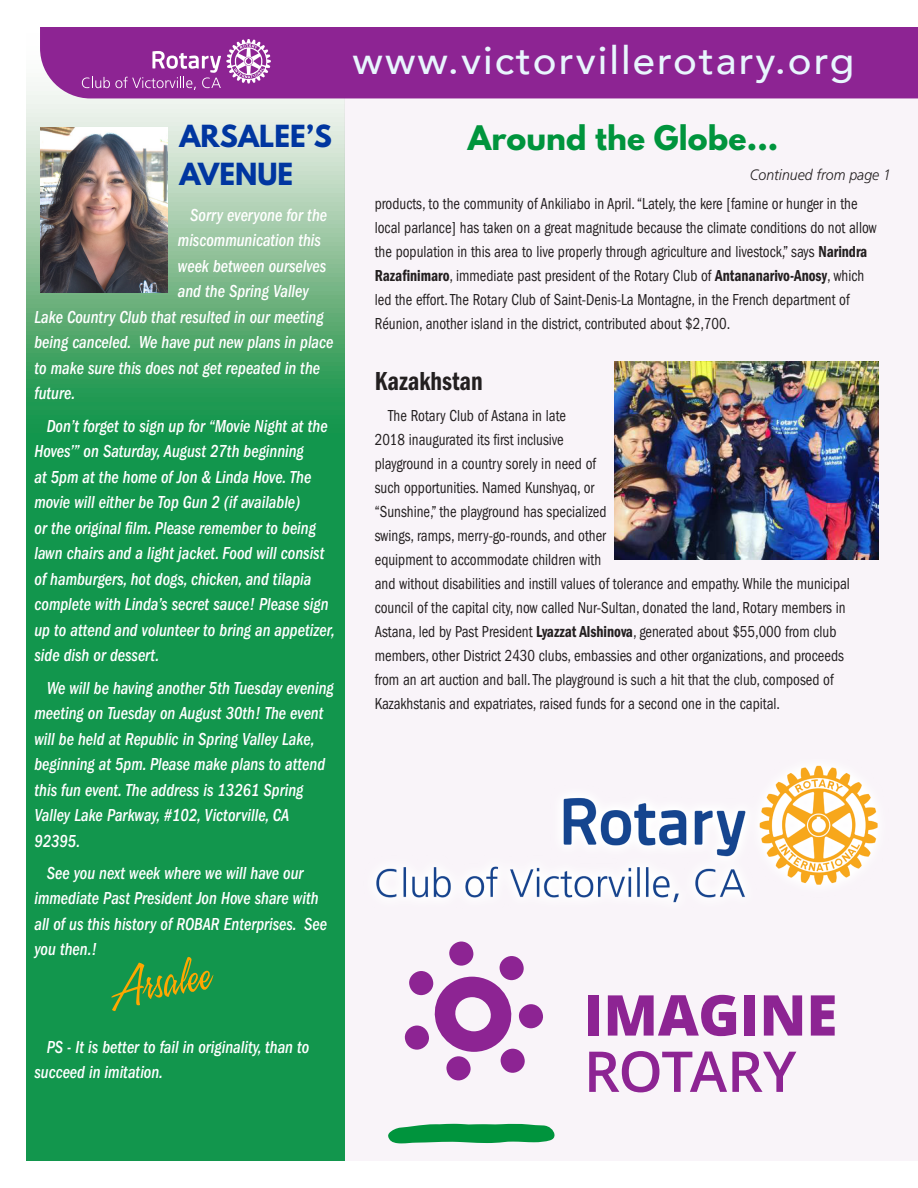
<style>
.page{position:relative;width:918px;height:1188px;background:#fff}
.page>*{position:absolute;margin:0;border:0;box-sizing:border-box;transform-origin:0 0}
.t1{font:500 39px "Avenir";letter-spacing:.05em;color:#e8f6fd}
.t2{font:700 30px "League Spartan";letter-spacing:.005em;color:#00943d}
.t3{font:700 27px "League Spartan";color:#0036a0}
.t4{font:600 condensed 27px "Franklin Gothic";color:#231f20;scale:.9 1}
.t5{font:italic 500 condensed 18px/25.5px "Franklin Gothic";color:#fff;scale:.91 1}
.t6{font:condensed 16.5px/24px "Franklin Gothic";color:#231f20;scale:.9 1}
.t7{font:italic 300 15px "Frutiger";color:#231f20;scale:.94 1}
.s1{font-weight:600}
</style>
<div class="page">
<div style="left:345px;top:27px;width:573px;height:1134px;background:#f9f4f9"></div>
<svg style="left:26px;top:86px;width:319px;height:1074px;background:#2ea05f"></svg>
<div style="left:40px;top:28px;width:878px;height:70px;background:#8d2493"></div>
<svg style="left:82px;top:39px;width:189px;height:51px;background:#9f47a4"></svg>
<svg style="left:434px;top:977px;width:83px;height:75px"></svg>
<div style="left:405px;top:1026px;width:24px;height:24px;background:#8d2493;border-radius:50%"></div>
<div style="left:409px;top:971px;width:25px;height:24px;background:#8d2493;border-radius:50%"></div>
<div style="left:449px;top:942px;width:25px;height:24px;background:#8d2493;border-radius:50%"></div>
<div style="left:499px;top:956px;width:25px;height:24px;background:#8d2493;border-radius:50%"></div>
<div style="left:519px;top:1004px;width:24px;height:24px;background:#8d2493;border-radius:50%"></div>
<div style="left:500px;top:1049px;width:25px;height:24px;background:#8d2493;border-radius:50%"></div>
<div style="left:446px;top:1056px;width:25px;height:24px;background:#8d2493;border-radius:50%"></div>
<svg style="left:388px;top:1124px;width:167px;height:19px;background:#1c9e52"></svg>
<div style="left:588px;top:995px;width:11px;height:41px;background:#8d2493"></div>
<svg style="left:608px;top:995px;width:128px;height:41px"></svg>
<div style="left:744px;top:995px;width:11px;height:41px;background:#8d2493"></div>
<svg style="left:764px;top:995px;width:38px;height:41px"></svg>
<svg style="left:811px;top:995px;width:24px;height:41px"></svg>
<svg style="left:589px;top:1051px;width:207px;height:41px"></svg>
<img style="left:40px;top:127px;width:127px;height:166px">
<svg style="left:111px;top:957px;width:102px;height:54px;background:#3b983f"></svg>
<img style="left:614px;top:361px;width:264px;height:198px">
<img style="left:376px;top:765px;width:502px;height:138px">
<p class="t3" style="left:179px;top:115px;width:154px">ARSALEE’S</p>
<p class="t3" style="left:179px;top:153px;width:115px">AVENUE</p>
<p class="t5" style="left:190px;top:202px;width:152px">Sorry everyone for the</p>
<p class="t5" style="left:178px;top:228px;width:159px">miscommunication this</p>
<p class="t5" style="left:178px;top:253px;width:164px">week between ourselves</p>
<p class="t5" style="left:178px;top:279px;width:145px">and the Spring Valley</p>
<p class="t5" style="left:34px;top:304px;width:319px">Lake Country Club that resulted in our meeting</p>
<p class="t5" style="left:34px;top:330px;width:330px">being canceled. We have put new plans in place</p>
<p class="t5" style="left:34px;top:355px;width:315px">to make sure this does not get repeated in the</p>
<p class="t5" style="left:34px;top:381px;width:46px">future.</p>
<p class="t5" style="left:34px;top:413px;width:332px;text-indent:12px">Don’t forget to sign up for “Movie Night at the Hoves’” on Saturday, August 27th beginning<br>at 5pm at the home of Jon &amp; Linda Hove. The movie will either be Top Gun 2 (if available)<br>or the original film. Please remember to being lawn chairs and a light jacket. Food will consist of hamburgers, hot dogs, chicken, and tilapia complete with Linda’s secret sauce! Please sign up to attend and volunteer to bring an appetizer, side dish or dessert.</p>
<p class="t5" style="left:34px;top:675px;width:330px;text-indent:12px">We will be having another 5th Tuesday evening meeting on Tuesday on August 30th! The event will be held at Republic in Spring Valley Lake, beginning at 5pm. Please make plans to attend this fun event. The address is 13261 Spring Valley Lake Parkway, #102, Victorville, CA 92395.</p>
<p class="t5" style="left:34px;top:860px;width:323px;text-indent:12px">See you next week where we will have our immediate Past President Jon Hove share with all of us this history of ROBAR Enterprises. See you then.!</p>
<p class="t1" style="left:353px;top:27px;width:503px">www.victorvillerotary.org</p>
<p class="t2" style="left:468px;top:115px;width:312px">Around the Globe...</p>
<p class="t7" style="left:750px;top:166px;width:152px">Continued from page 1</p>
<p class="t6" style="left:375px;top:192px;width:559px">products, to the community of Ankiliabo in April. “Lately, the kere [famine or hunger in the local parlance] has taken on a great magnitude because the climate conditions do not allow the population in this area to live properly through agriculture and livestock,” says <span class="s1">Narindra Razafinimaro</span>, immediate past president of the Rotary Club of <span class="s1">Antananarivo-Anosy</span>, which led the effort. The Rotary Club of Saint-Denis-La Montagne, in the French department of Réunion, another island in the district, contributed about $2,700.</p>
<p class="t4" style="left:375px;top:366px;width:122px">Kazakhstan</p>
<p class="t6" style="left:375px;top:404px;width:530px;text-indent:14px">The Rotary Club of Astana in late<br>2018 inaugurated its first inclusive<br>playground in a country sorely in need of<br>such opportunities. Named Kunshyaq, or<br>“Sunshine,” the playground has specialized<br>swings, ramps, merry-go-rounds, and other<br>equipment to accommodate children with<br>and without disabilities and instill values of tolerance and empathy. While the municipal council of the capital city, now called Nur-Sultan, donated the land, Rotary members in Astana, led by Past President <span class="s1">Lyazzat Alshinova</span>, generated about $55,000 from club members, other District 2430 clubs, embassies and other organizations, and proceeds from an art auction and ball. The playground is such a hit that the club, composed of Kazakhstanis and expatriates, raised funds for a second one in the capital.</p>
<p class="t5" style="left:34px;top:1034px;width:304px;text-indent:12px">PS - It is better to fail in originality, than to succeed in imitation.</p>
</div>
